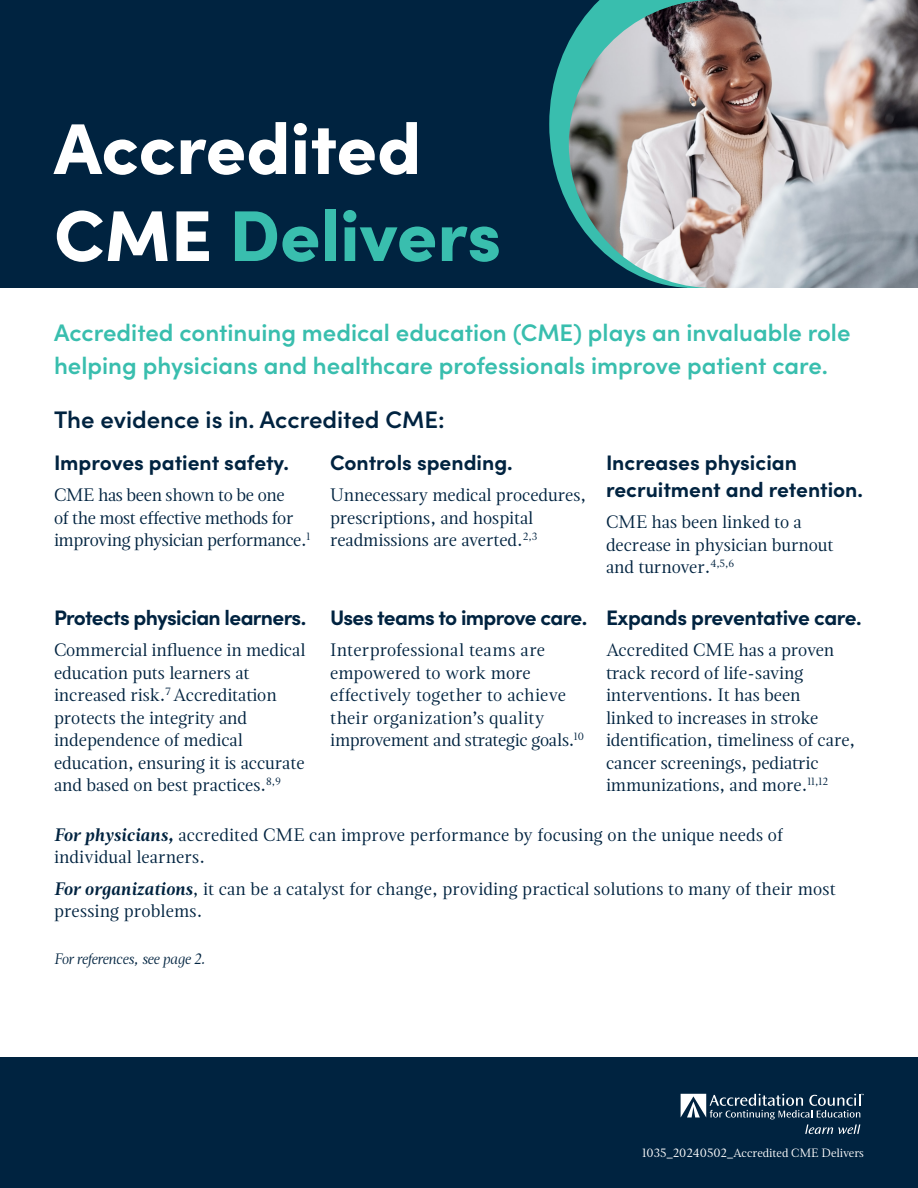
<style>
.page{position:relative;width:918px;height:1188px;background:#fff}
.page>*{position:absolute;margin:0;border:0;box-sizing:border-box;transform-origin:0 0}
.t1{font:900 72px/87px "Sofia Pro";color:#fff}
.t2{font:600 24px/33px "Sofia Pro";color:#39beae}
.t3{font:600 24px "Sofia Pro";color:#002340}
.t4{font:700 21px/27px "Sofia Pro";letter-spacing:-.015em;color:#002340}
.t5{font:18px/22.5px "Magneta";color:#002340}
.t6{font:18px/22.5px "Magneta";letter-spacing:-.02em;color:#002340}
.t7{font:italic 15px "Magneta";color:#002340}
.t8{font:12px "Magneta";color:#fff}
.s1{color:#39beae}
.s2{font-weight:700;font-style:italic}
</style>
<div class="page">
<div style="left:0;top:0;width:918px;height:288px;background:#002340"></div>
<div style="left:0;top:1058px;width:918px;height:130px;background:#002340"></div>
<svg style="left:681px;top:1094px;width:183px;height:40px"></svg>
<svg style="left:549px;top:41px;width:20px;height:166px;fill:#39beae"></svg>
<img style="left:569px;top:0;width:349px;height:288px">
<p class="t1" style="left:54px;top:99px;width:449px">Accredited<br>CME <span class="s1">Delivers</span></p>
<p class="t2" style="left:54px;top:315px;width:798px">Accredited continuing medical education (CME) plays an invaluable role helping physicians and healthcare professionals improve patient care.</p>
<p class="t3" style="left:54px;top:401px;width:392px">The evidence is in. Accredited CME:</p>
<p class="t4" style="left:54px;top:447px;width:236px">Improves patient safety.</p>
<p class="t6" style="left:54px;top:484px;width:258px">CME has been shown to be one<br>of the most effective methods for improving physician performance.<sup>1</sup></p>
<p class="t4" style="left:330px;top:447px;width:184px">Controls spending.</p>
<p class="t5" style="left:330px;top:484px;width:258px">Unnecessary medical procedures, prescriptions, and hospital readmissions are averted.<sup>2,3</sup></p>
<p class="t4" style="left:54px;top:602px;width:254px">Protects physician learners.</p>
<p class="t5" style="left:54px;top:638px;width:253px">Commercial influence in medical education puts learners at increased risk.<sup>7</sup> Accreditation protects the integrity and independence of medical education, ensuring it is accurate and based on best practices.<sup>8,9</sup></p>
<p class="t4" style="left:330px;top:602px;width:259px">Uses teams to improve care.</p>
<p class="t5" style="left:330px;top:638px;width:256px">Interprofessional teams are empowered to work more effectively together to achieve their organization’s quality improvement and strategic goals.<sup>10</sup></p>
<p class="t4" style="left:606px;top:447px;width:259px">Increases physician recruitment and retention.</p>
<p class="t5" style="left:606px;top:511px;width:229px">CME has been linked to a decrease in physician burnout and turnover.<sup>4,5,6</sup></p>
<p class="t4" style="left:606px;top:602px;width:257px">Expands preventative care.</p>
<p class="t5" style="left:606px;top:638px;width:251px">Accredited CME has a proven track record of life-saving interventions. It has been<br>linked to increases in stroke identification, timeliness of care, cancer screenings, pediatric immunizations, and more.<sup>11,12</sup></p>
<p class="t5" style="left:54px;top:823px;width:730px"><span class="s2">For physicians,</span> accredited CME can improve performance by focusing on the unique needs of individual learners.</p>
<p class="t5" style="left:54px;top:877px;width:783px"><span class="s2">For organizations</span>, it can be a catalyst for change, providing practical solutions to many of their most pressing problems.</p>
<p class="t7" style="left:54px;top:949px;width:153px">For references, see page 2.</p>
<p class="t8" style="left:642px;top:1145px;width:223px">1035_20240502_Accredited CME Delivers</p>
</div>
